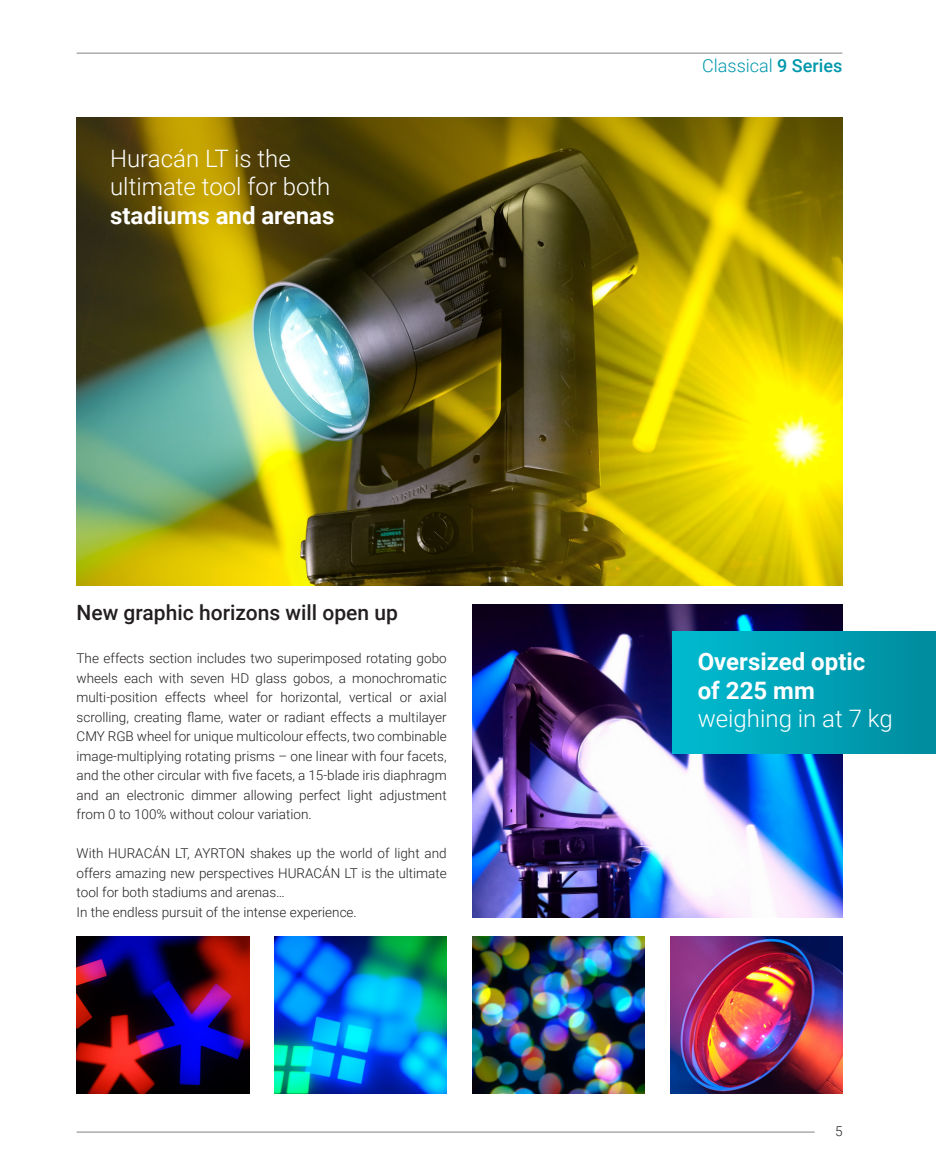
<style>
.page{position:relative;width:936px;height:1170px;background:#fff}
.page>*{position:absolute;margin:0;border:0;box-sizing:border-box;transform-origin:0 0}
.t1{font:300 24px/28.5px "Roboto";color:#fff}
.t2{font:700 24px/28.5px "Roboto";color:#fff}
.t3{font:500 21px "Roboto";color:#231f20}
.t4{font:300 18px "Roboto";color:#0198ac}
.t5{font:300 13.5px/19.5px "Roboto";color:#231f20;text-align:justify}
.s1{font-weight:500}
</style>
<div class="page">
<hr style="left:77px;top:1131px;width:737px;height:1px;background:#808285">
<hr style="left:77px;top:53px;width:765px;height:1px;background:#808285">
<img style="left:77px;top:117px;width:765px;height:468px">
<img style="left:472px;top:604px;width:370px;height:313px">
<div style="left:672px;top:631px;width:263px;height:122px;background:linear-gradient(to right,#00bcd1,#008b9e)"></div>
<img style="left:77px;top:936px;width:173px;height:157px">
<img style="left:472px;top:936px;width:172px;height:157px">
<img style="left:274px;top:936px;width:172px;height:157px">
<img style="left:670px;top:936px;width:172px;height:157px">
<h1 class="t1" style="left:110px;top:143px;width:222px">Huracán LT is the ultimate tool for both</h1>
<h1 class="t2" style="left:110px;top:200px;width:226px">stadiums and arenas</h1>
<h2 class="t3" style="left:77px;top:597px;width:323px">New graphic horizons will open up</h2>
<p class="t5" style="left:77px;top:648px;width:371px">The effects section includes two superimposed rotating gobo wheels each with seven HD glass gobos, a monochromatic multi-position effects wheel for horizontal, vertical or axial scrolling, creating flame, water or radiant effects a multilayer CMY RGB wheel for unique multicolour effects, two combinable image-multiplying rotating prisms – one linear with four facets, and the other circular with five facets, a 15-blade iris diaphragm and an electronic dimmer allowing perfect light adjustment from 0 to 100% without colour variation.</p>
<p class="t5" style="left:77px;top:843px;width:371px;text-align:left">With HURACÁN LT, AYRTON shakes up the world of light and offers amazing new perspectives HURACÁN LT is the ultimate tool for both stadiums and arenas…<br>In the endless pursuit of the intense experience.</p>
<h3 class="t4" style="left:702px;top:53px;width:142px">Classical <span class="s1">9 Series</span></h3>
<h1 class="t2" style="left:697px;top:646px;width:169px">Oversized optic of 225 mm</h1>
<h1 class="t1" style="left:697px;top:703px;width:196px">weighing in at 7 kg</h1>
<p class="t5" style="left:835px;top:1121px;width:9px">5</p>
</div>
